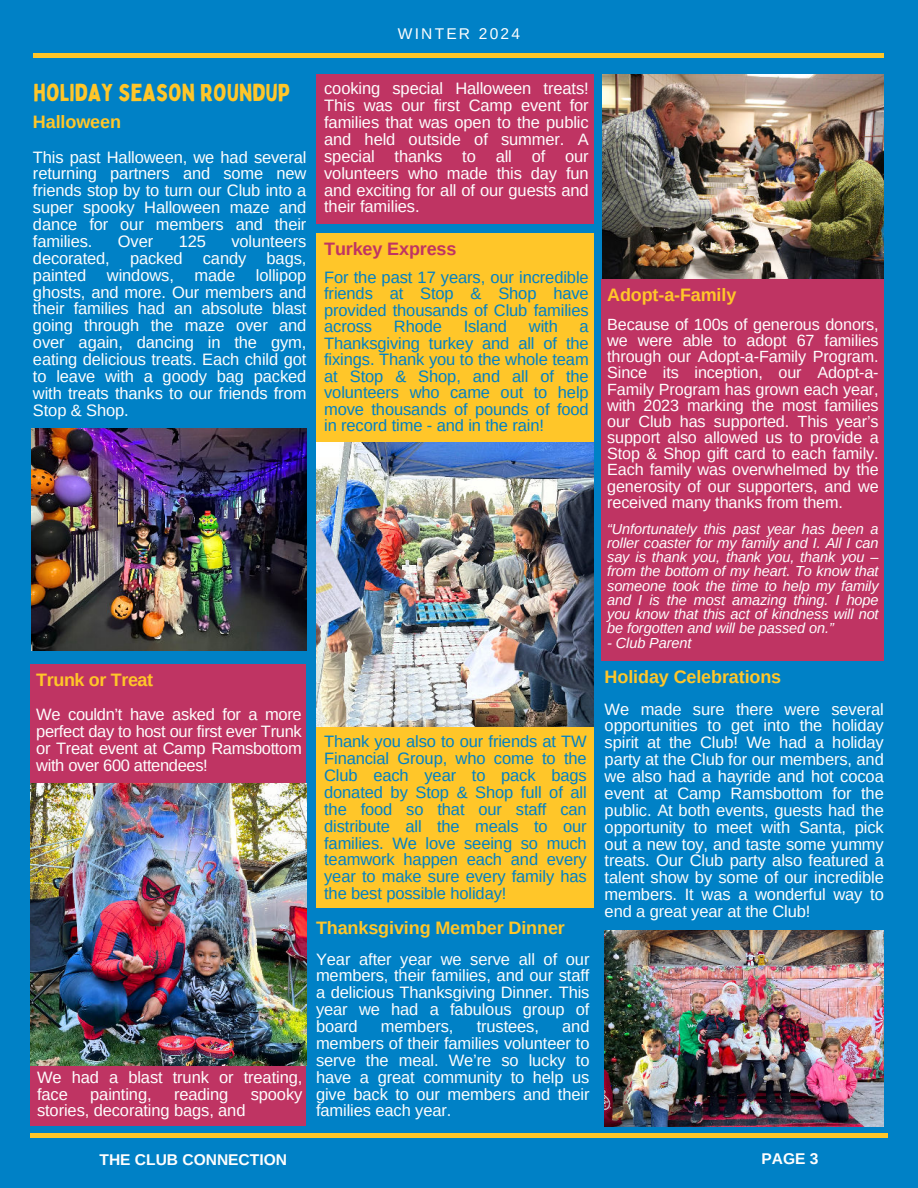
<style>
.page{position:relative;width:918px;height:1188px;background:#0081c6}
.page>*{position:absolute;margin:0;border:0;box-sizing:border-box;transform-origin:0 0}
.t1{font:24px "Bobby Jones";color:#ffc629}
.t2{font:700 18px "Arimo";letter-spacing:-.005em;color:#ffc629}
.t3{font:700 18px "Arimo";letter-spacing:-.005em;color:#bf3463}
.t4{font:16.5px/16.8px "Arimo";letter-spacing:-.005em;color:#fefefe;text-align:justify}
.t5{font:16.5px/16.5px "Arimo";letter-spacing:-.005em;color:#0081c6;text-align:justify}
.t6{font:16.2px/16.2px "Arimo";letter-spacing:-.005em;color:#fefefe;text-align:justify}
.t7{font:700 15.6px "Arimo";color:#fefefe}
.t8{font:15.6px "Arimo";letter-spacing:.14em;color:#fefefe}
.t9{font:italic 14.55px/14.2px "Arimo";letter-spacing:-.005em;color:#fefefe;text-align:justify}
</style>
<div class="page">
<div style="left:31px;top:664px;width:275px;height:462px;background:#bf3463"></div>
<div style="left:34px;top:53px;width:850px;height:5px;background:#ffc629"></div>
<hr style="left:30px;top:1134px;width:858px;height:4px;background:#ffc629">
<div style="left:316px;top:233px;width:278px;height:675px;background:#ffc629"></div>
<img style="left:316px;top:442px;width:278px;height:285px">
<img style="left:32px;top:428px;width:274px;height:223px">
<img style="left:603px;top:74px;width:281px;height:205px">
<img style="left:31px;top:783px;width:275px;height:282px">
<div style="left:316px;top:74px;width:278px;height:149px;background:#bf3463"></div>
<div style="left:602px;top:279px;width:282px;height:381px;background:#bf3463"></div>
<img style="left:605px;top:930px;width:279px;height:196px">
<p class="t8" style="left:398px;top:24px;width:124px">WINTER 2024</p>
<h1 class="t1" style="left:34px;top:77px;width:258px">HOLIDAY SEASON ROUNDUP</h1>
<p class="t2" style="left:33px;top:109px;width:90px">Halloween</p>
<p class="t4" style="left:33px;top:149px;width:275px">This past Halloween, we had several returning partners and some new friends stop by to turn our Club into a super spooky Halloween maze and dance for our members and their families.</p>
<p class="t4" style="left:33px;top:233px;width:275px;text-indent:198px">volunteers decorated, packed candy bags, painted windows, made lollipop ghosts, and more. Our members and their families had an absolute blast going through the maze over and over again, dancing in the gym, eating delicious treats. Each child got to leave with a goody bag packed with treats thanks to our friends from Stop &amp; Shop.</p>
<p class="t4" style="left:118px;top:233px;width:37px">Over</p>
<p class="t4" style="left:179px;top:233px;width:29px">125</p>
<p class="t4" style="left:324px;top:80px;width:266px">cooking special Halloween treats!<br>This was our first Camp event for families that was open to the public and held outside of summer. A special thanks to all of our volunteers who made this day fun and exciting for all of our guests and their families.</p>
<p class="t3" style="left:324px;top:237px;width:134px">Turkey Express</p>
<p class="t5" style="left:324px;top:269px;width:266px">For the past 17 years, our incredible friends at Stop &amp; Shop have provided thousands of Club families across</p>
<p class="t5" style="left:394px;top:319px;width:50px">Rhode</p>
<p class="t5" style="left:464px;top:319px;width:45px">Island</p>
<p class="t5" style="left:529px;top:319px;width:30px">with</p>
<p class="t5" style="left:324px;top:319px;width:266px;text-indent:255px">a Thanksgiving turkey and all of the fixings. Thank you to the whole team at Stop &amp; Shop, and all of the volunteers who came out to help move thousands of pounds of food in record time - and in the rain!</p>
<p class="t2" style="left:36px;top:668px;width:119px">Trunk or Treat</p>
<p class="t4" style="left:36px;top:706px;width:267px">We couldn’t have asked for a more perfect day to host our first ever Trunk or Treat event at Camp Ramsbottom with over 600 attendees!</p>
<p class="t4" style="left:37px;top:1069px;width:267px">We had a blast trunk or treating, face</p>
<p class="t4" style="left:90px;top:1086px;width:63px">painting,</p>
<p class="t4" style="left:174px;top:1086px;width:56px">reading</p>
<p class="t4" style="left:251px;top:1086px;width:53px">spooky</p>
<p class="t4" style="left:37px;top:1102px;width:210px">stories, decorating bags, and</p>
<p class="t5" style="left:324px;top:733px;width:264px">Thank you also to our friends at TW Financial Group, who come to the Club each year to pack bags donated by Stop &amp; Shop full of all the food so that our staff can distribute all the meals to our families. We love seeing so much teamwork happen each and every year to make sure every family has the best possible holiday!</p>
<p class="t2" style="left:316px;top:916px;width:250px">Thanksgiving Member Dinner</p>
<p class="t4" style="left:316px;top:951px;width:275px">Year after year we serve all of our members, their families, and our staff a delicious Thanksgiving Dinner. This year we had a fabulous group of board</p>
<p class="t4" style="left:316px;top:1018px;width:275px;text-indent:246px">and members of their families volunteer to serve the meal. We’re so lucky to have a great community to help us give back to our members and their families each year.</p>
<p class="t4" style="left:381px;top:1018px;width:74px">members,</p>
<p class="t4" style="left:477px;top:1018px;width:64px">trustees,</p>
<p class="t2" style="left:607px;top:283px;width:131px">Adopt-a-Family</p>
<p class="t6" style="left:607px;top:316px;width:273px">Because of 100s of generous donors, we were able to adopt 67 families through our Adopt-a-Family Program.<br>Since its inception, our Adopt-a-Family Program has grown each year, with 2023 marking the most families our Club has supported. This year’s support also allowed us to provide a Stop &amp; Shop gift card to each family.<br>Each family was overwhelmed by the generosity of our supporters, and we received many thanks from them.</p>
<p class="t9" style="left:607px;top:521px;width:273px">“Unfortunately this past year has been a roller coaster for my family and I. All I can say is thank you, thank you, thank you – from the bottom of my heart. To know that someone took the time to help my family and I is the most amazing thing. I hope you know that this act of kindness will not be forgotten and will be passed on.”</p>
<p class="t9" style="left:607px;top:635px;width:86px">- Club Parent</p>
<p class="t2" style="left:605px;top:665px;width:178px">Holiday Celebrations</p>
<p class="t4" style="left:605px;top:701px;width:281px">We made sure there were several opportunities to get into the holiday spirit at the Club! We had a holiday party at the Club for our members, and we also had a hayride and hot cocoa event at Camp Ramsbottom for the public. At both events, guests had the opportunity to meet with Santa, pick out a new toy, and taste some yummy treats. Our Club party also featured a talent show by some of our incredible members. It was a wonderful way to end a great year at the Club!</p>
<p class="t7" style="left:99px;top:1149px;width:189px">THE CLUB CONNECTION</p>
<p class="t7" style="left:761px;top:1148px;width:59px">PAGE 3</p>
</div>
